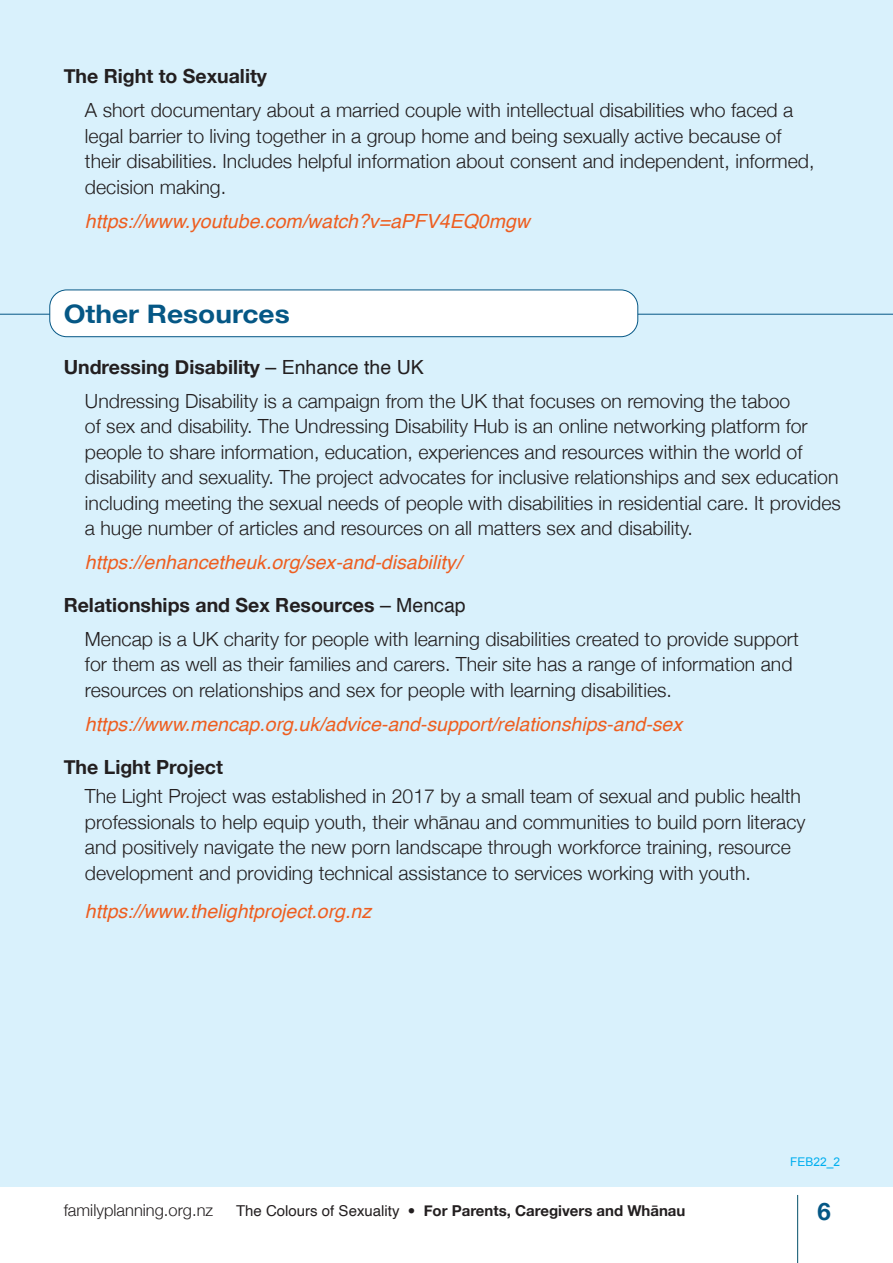
<style>
.page{position:relative;width:893px;height:1263px;background:#fff}
.page>*{position:absolute;margin:0;border:0;box-sizing:border-box;transform-origin:0 0}
.SH1-_section{font:700 25.5px "Helvetica Neue";color:#055785;scale:1.1 1}
.t1{font:700 24px "Helvetica Neue";color:#055785}
.n13_indent_5mm{font:300 19.5px/25.5px "Helvetica Neue";color:#231f20}
.Hyperlink_5mm_indent{font:300 19.5px/25.5px "Helvetica Neue";color:#231f20}
.Hyperlink_5mm_indent-2{font:italic 19.5px "Helvetica";color:#ee5e20}
.Book{font:700 19.5px "Helvetica Neue";color:#231f20}
.t2{font:300 16.5px "Helvetica Neue";color:#231f20}
.t3{font:700 15px "Helvetica Neue";color:#231f20}
.t4{font:12px "Arial";color:#00aeef}
.s1{font-family:"Helvetica";font-weight:400}
.s2{font-style:inherit}
.s3{font-weight:300}
</style>
<div class="page">
<div style="left:0;top:0;width:893px;height:1187px;background:#d9f1fc"></div>
<hr style="left:797px;top:1195px;width:1px;height:68px;background:#04516b">
<hr style="left:0;top:314px;width:893px;height:1px;background:#055785">
<div style="left:50px;top:290px;width:588px;height:47px;background:#fff;border-radius:17px"></div>
<div style="left:49px;top:290px;width:589px;height:47px;border:1px solid #055785;border-radius:17px"></div>
<p class="Book" style="left:64px;top:61px;width:205px">The Right to Sexuality</p>
<p class="n13_indent_5mm" style="left:85px;top:96px;width:731px">A short documentary about a married couple with intellectual disabilities who faced a legal barrier to living together in a group home and being sexually active because of their disabilities. Includes helpful information about consent and independent, informed, decision making.</p>
<p class="Hyperlink_5mm_indent-2" style="left:85px;top:206px;width:446px">https://www.youtube.com/watch?v=aPFV4EQ0mgw</p>
<p class="SH1-_section" style="left:64px;top:294px;width:207px">Other Resources</p>
<p class="Book" style="left:64px;top:352px;width:362px">Undressing Disability <span class="s1">– Enhance the UK</span></p>
<p class="n13_indent_5mm" style="left:85px;top:387px;width:757px">Undressing Disability is a campaign from the UK that focuses on removing the taboo<br>of sex and disability. The Undressing Disability Hub is an online networking platform for people to share information, education, experiences and resources within the world of disability and sexuality. The project advocates for inclusive relationships and sex education including meeting the sexual needs of people with disabilities in residential care. It provides a huge number of articles and resources on all matters sex and disability.</p>
<p class="Hyperlink_5mm_indent-2" style="left:85px;top:547px;width:378px">https://enhancetheuk.org/sex-and-disability/</p>
<p class="Book" style="left:64px;top:590px;width:403px">Relationships and Sex Resources <span class="s1">– Mencap</span></p>
<p class="n13_indent_5mm" style="left:85px;top:625px;width:715px">Mencap is a UK charity for people with learning disabilities created to provide support for them as well as their families and carers. Their site has a range of information and resources on relationships and sex for people with learning disabilities.</p>
<p class="Hyperlink_5mm_indent-2" style="left:85px;top:709px;width:599px">https://www.mencap.org.uk/advice-and-support/relationships-and-sex</p>
<p class="Book" style="left:64px;top:751px;width:161px">The Light Project</p>
<p class="Hyperlink_5mm_indent" style="left:85px;top:782px;width:722px">The Light Project was established in 2017 by a small team of sexual and public health professionals to help equip youth, their whānau and communities to build porn literacy and positively navigate the new porn landscape through workforce training, resource development and providing technical assistance to services working with youth.</p>
<p class="Hyperlink_5mm_indent-2" style="left:85px;top:896px;width:288px"><span class="s2">https://</span>www.thelightproject.org.nz</p>
<p class="t4" style="left:790px;top:1155px;width:52px">FEB22_2</p>
<p class="t2" style="left:64px;top:1197px;width:151px">familyplanning.org.nz</p>
<p class="t3" style="left:236px;top:1199px;width:451px"><span class="s1">The Colours of Sexuality</span> <span class="s3">•</span> For Parents, Caregivers and Whānau</p>
<p class="t1" style="left:818px;top:1193px;width:15px">6</p>
</div>
